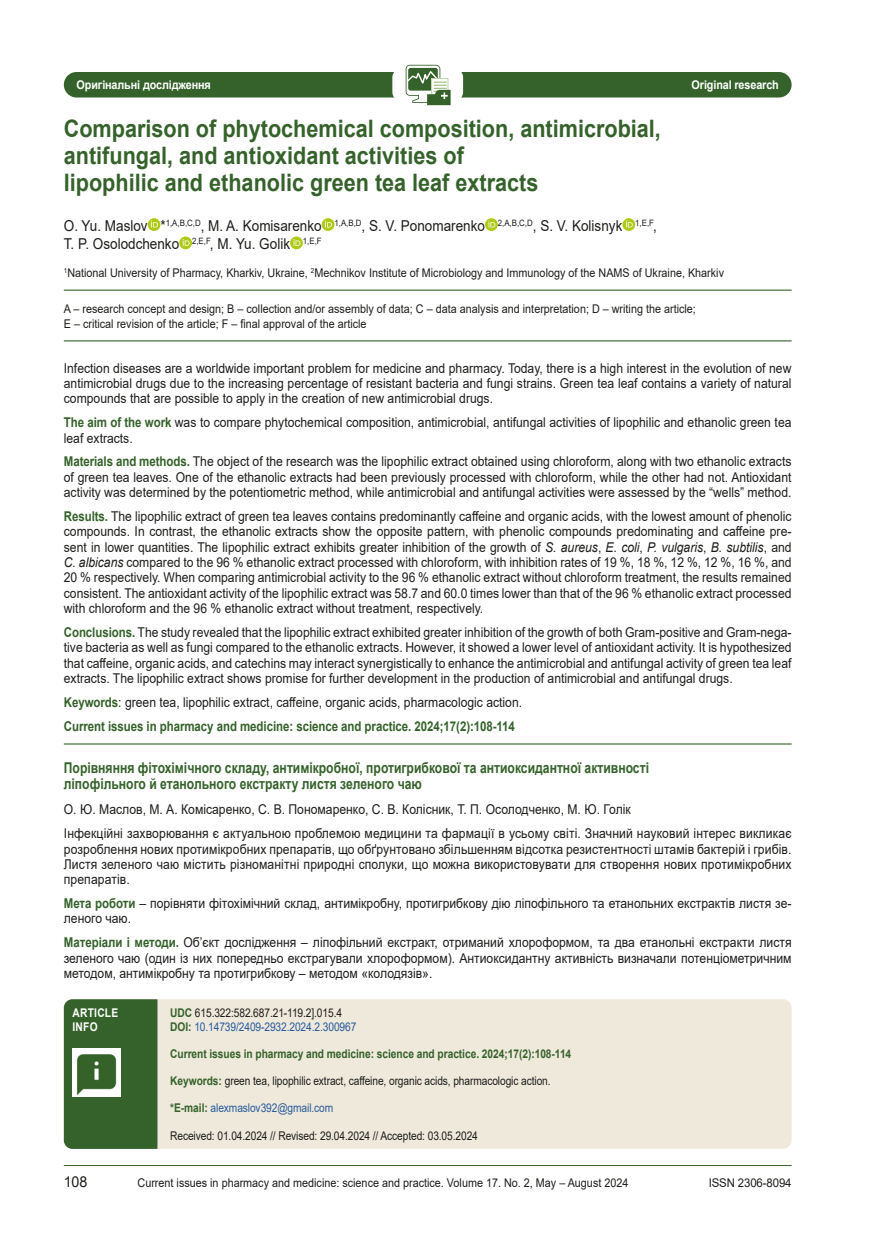
<style>
.page{position:relative;width:881px;height:1234px;background:#fff}
.page>*{position:absolute;margin:0;border:0;box-sizing:border-box;transform-origin:0 0}
.статья{font:700 24px/27.3px "Arial";color:#35622a;scale:.9 1}
.автор{font:15px/18.3px "Arial";color:#1d1d1b;scale:.9 1}
.автор-2{font:15px "Arial";color:#1d1d1b;scale:.95 1}
.резюме_назв{font:700 14.85px/16.5px "Arial";color:#35622a;scale:.82 1}
.резюме{font:13.5px/15.3px "Arial";color:#1d1d1b;text-align:justify;scale:.9 1}
.резюме_авт{font:13.5px "Arial";color:#1d1d1b;scale:.9 1}
.ключові{font:13.5px "Arial";color:#1d1d1b;scale:.9 1}
.резюме_низ{font:700 13.5px "Arial";letter-spacing:-.005em;color:#35622a;scale:.85 1}
.заведение{font:12px/14.7px "Arial";color:#1d1d1b;scale:.9 1}
.удк{font:12px "Arial";letter-spacing:-.01em;color:#1d1d1b;scale:.85 1}
.удк-2{font:700 12px "Arial";letter-spacing:-.005em;color:#35622a;scale:.85 1}
.удк-3{font:12px "Arial";letter-spacing:-.01em;color:#275b9c;scale:.85 1}
.о_статье_верх{font:700 12px "Arial";letter-spacing:-.01em;color:#fff;scale:.9 1}
.заведение-2{font:12px "Arial";color:#1d1d1b;scale:.95 1}
.о_статье_верх-2{font:700 12px/14.4px "Arial";letter-spacing:.025em;color:#fff;scale:.85 1}
.s1{font-weight:700;color:#35622a}
.s2{font-style:italic}
</style>
<div class="page">
<hr style="left:64px;top:1164px;width:727px;height:1px;background:#35622a">
<div style="left:64px;top:72px;width:727px;height:25px;background:#35622a;border-radius:13px"></div>
<div style="left:392px;top:69px;width:71px;height:32px;background:#fff;border-radius:9px"></div>
<svg style="left:409px;top:64px;width:42px;height:42px"></svg>
<svg style="left:405px;top:65px;width:45px;height:40px"></svg>
<div style="left:64px;top:999px;width:727px;height:149px;background:#efe9dc;border-radius:9px"></div>
<hr style="left:64px;top:289px;width:727px;height:1px;background:#35622a">
<hr style="left:64px;top:340px;width:727px;height:1px;background:#35622a">
<hr style="left:64px;top:743px;width:727px;height:1px;background:#35622a">
<svg style="left:148px;top:218px;width:12px;height:13px"></svg>
<svg style="left:148px;top:218px;width:12px;height:13px"></svg>
<svg style="left:151px;top:220px;width:7px;height:7px"></svg>
<svg style="left:321px;top:218px;width:13px;height:13px"></svg>
<svg style="left:325px;top:220px;width:7px;height:7px"></svg>
<svg style="left:485px;top:218px;width:12px;height:13px"></svg>
<svg style="left:485px;top:218px;width:12px;height:13px"></svg>
<svg style="left:488px;top:220px;width:7px;height:7px"></svg>
<svg style="left:622px;top:218px;width:13px;height:13px"></svg>
<svg style="left:625px;top:220px;width:7px;height:7px"></svg>
<svg style="left:179px;top:236px;width:13px;height:13px"></svg>
<svg style="left:183px;top:239px;width:6px;height:7px"></svg>
<div style="left:290px;top:236px;width:13px;height:13px;background:#fcfdf8"></div>
<svg style="left:290px;top:236px;width:13px;height:13px"></svg>
<svg style="left:293px;top:239px;width:7px;height:7px"></svg>
<div style="left:64px;top:999px;width:93px;height:149px;background:#35622a"></div>
<img style="left:72px;top:1048px;width:49px;height:48px">
<p class="о_статье_верх" style="left:77px;top:76px;width:151px">Оригінальні дослідження</p>
<p class="о_статье_верх" style="left:691px;top:76px;width:98px">Оriginal research</p>
<p class="статья" style="left:64px;top:115px;width:664px">Comparison of phytochemical composition, antimicrobial, antifungal, and antioxidant activities of<br>lipophilic and ethanolic green tea leaf extracts</p>
<p class="автор" style="left:64px;top:216px;width:660px">O. Yu. Maslov *<sup>1,A,B,C,D</sup>, M. A. Komisarenko <sup>1,A,B,D</sup>, S. V. Ponomarenko <sup>2,A,B,C,D</sup>, S. V. Kolisnyk <sup>1,E,F</sup>,<br>T. P. Osolodchenko <sup>2,E,F</sup>, M. Yu. Golik <sup>1,E,F</sup></p>
<p class="заведение" style="left:64px;top:265px;width:734px"><sup>1</sup>National University of Pharmacy, Kharkiv, Ukraine, <sup>2</sup>Mechnikov Institute of Microbiology and Immunology of the NAMS of Ukraine, Kharkiv</p>
<p class="заведение" style="left:64px;top:301px;width:703px">A – research concept and design; B – collection and/or assembly of data; C – data analysis and interpretation; D – writing the article;<br>E – critical revision of the article; F – final approval of the article</p>
<p class="резюме" style="left:64px;top:360px;width:809px">Infection diseases are a worldwide important problem for medicine and pharmacy. Today, there is a high interest in the evolution of new antimicrobial drugs due to the increasing percentage of resistant bacteria and fungi strains. Green tea leaf contains a variety of natural compounds that are possible to apply in the creation of new antimicrobial drugs.</p>
<p class="резюме" style="left:64px;top:414px;width:809px"><span class="s1">The aim of the work</span> was to compare phytochemical composition, antimicrobial, antifungal activities of lipophilic and ethanolic green tea leaf extracts.</p>
<p class="резюме" style="left:64px;top:454px;width:809px"><span class="s1">Materials and methods.</span> The object of the research was the lipophilic extract obtained using chloroform, along with two ethanolic extracts of green tea leaves. One of the ethanolic extracts had been previously processed with chloroform, while the other had not. Antioxidant activity was determined by the potentiometric method, while antimicrobial and antifungal activities were assessed by the “wells” method.</p>
<p class="резюме" style="left:64px;top:508px;width:809px"><span class="s1">Results.</span> The lipophilic extract of green tea leaves contains predominantly caffeine and organic acids, with the lowest amount of phenolic compounds. In contrast, the ethanolic extracts show the opposite pattern, with phenolic compounds predominating and caffeine pre&shy;sent in lower quantities. The lipophilic extract exhibits greater inhibition of the growth of <span class="s2">S. aureus</span>, <span class="s2">E. coli</span>, <span class="s2">P. vulgaris</span>, <span class="s2">B. subtilis</span>, and <span class="s2">C. albicans</span> compared to the 96 % ethanolic extract processed with chloroform, with inhibition rates of 19 %, 18 %, 12 %, 12 %, 16 %, and 20 % respectively. When comparing antimicrobial activity to the 96 % ethanolic extract without chloroform treatment, the results remained consistent. The antioxidant activity of the lipophilic extract was 58.7 and 60.0 times lower than that of the 96 % ethanolic extract processed with chloroform and the 96 % ethanolic extract without treatment, respectively.</p>
<p class="резюме" style="left:64px;top:624px;width:809px"><span class="s1">Conclusions.</span> The study revealed that the lipophilic extract exhibited greater inhibition of the growth of both Gram-positive and Gram-nega&shy;tive bacteria as well as fungi compared to the ethanolic extracts. However, it showed a lower level of antioxidant activity. It is hypothesized that caffeine, organic acids, and catechins may interact synergistically to enhance the antimicrobial and antifungal activity of green tea leaf extracts. The lipophilic extract shows promise for further development in the production of antimicrobial and antifungal drugs.</p>
<p class="ключові" style="left:64px;top:692px;width:510px"><span class="s1">Keywords</span>: green tea, lipophilic extract, caffeine, organic acids, pharmacologic action.</p>
<p class="резюме_низ" style="left:64px;top:716px;width:532px">Current issues in pharmacy and medicine: science and practice. 2024;17(2):108-114</p>
<p class="резюме_назв" style="left:64px;top:759px;width:714px">Порівняння фітохімічного складу, антимікробної, протигрибкової та антиоксидантної активності ліпофільного й етанольного екстракту листя зеленого чаю</p>
<p class="резюме_авт" style="left:64px;top:800px;width:631px">О. Ю. Маслов, М. А. Комісаренко, С. В. Пономаренко, С. В. Колісник, Т. П. Осолодченко, М. Ю. Голік</p>
<p class="резюме" style="left:64px;top:825px;width:809px">Інфекційні захворювання є актуальною проблемою медицини та фармації в усьому світі. Значний науковий інтерес викликає розроблення нових протимікробних препаратів, що обґрунтовано збільшенням відсотка резистентності штамів бактерій і грибів.<br>Листя зеленого чаю містить різноманітні природні сполуки, що можна використовувати для створення нових протимікробних препаратів.</p>
<p class="резюме" style="left:64px;top:895px;width:809px"><span class="s1">Мета роботи</span> – порівняти фітохімічний склад, антимікробну, протигрибкову дію ліпофільного та етанольних екстрактів листя зе&shy;леного чаю.</p>
<p class="резюме" style="left:64px;top:934px;width:809px"><span class="s1">Матеріали і методи.</span> Об’єкт дослідження – ліпофільний екстракт, отриманий хлороформом, та два етанольні екстракти листя зеленого чаю (один із них попередньо екстрагували хлороформом). Антиоксидантну активність визначали потенціометричним методом, антимікробну та протигрибкову – методом «колодязів».</p>
<p class="о_статье_верх-2" style="left:72px;top:1004px;width:55px">ARTICLE<br>INFO</p>
<p class="удк" style="left:170px;top:1003px;width:204px"><span class="s1">UDC</span> 615.322:582.687.21-119.2].015.4</p>
<p class="удк-3" style="left:170px;top:1018px;width:220px"><span class="s1">DOI:</span> 10.14739/2409-2932.2024.2.300967</p>
<p class="удк-2" style="left:170px;top:1045px;width:473px">Current issues in pharmacy and medicine: science and practice. 2024;17(2):108-114</p>
<p class="удк" style="left:170px;top:1072px;width:449px"><span class="s1">Keywords:</span> green tea, lipophilic extract, caffeine, organic acids, pharmacologic action.</p>
<p class="удк-3" style="left:170px;top:1099px;width:193px"><span class="s1">*E-mail:</span> alexmaslov392@gmail.com</p>
<p class="удк" style="left:170px;top:1126px;width:363px">Received: 01.04.2024 // Revised: 29.04.2024 // Accepted: 03.05.2024</p>
<p class="автор-2" style="left:64px;top:1171px;width:26px">108</p>
<p class="заведение" style="left:137px;top:1175px;width:546px">Current issues in pharmacy and medicine: science and practice. Volume 17. No. 2, May – August 2024</p>
<p class="заведение-2" style="left:708px;top:1174px;width:89px">ISSN 2306-8094</p>
</div>
